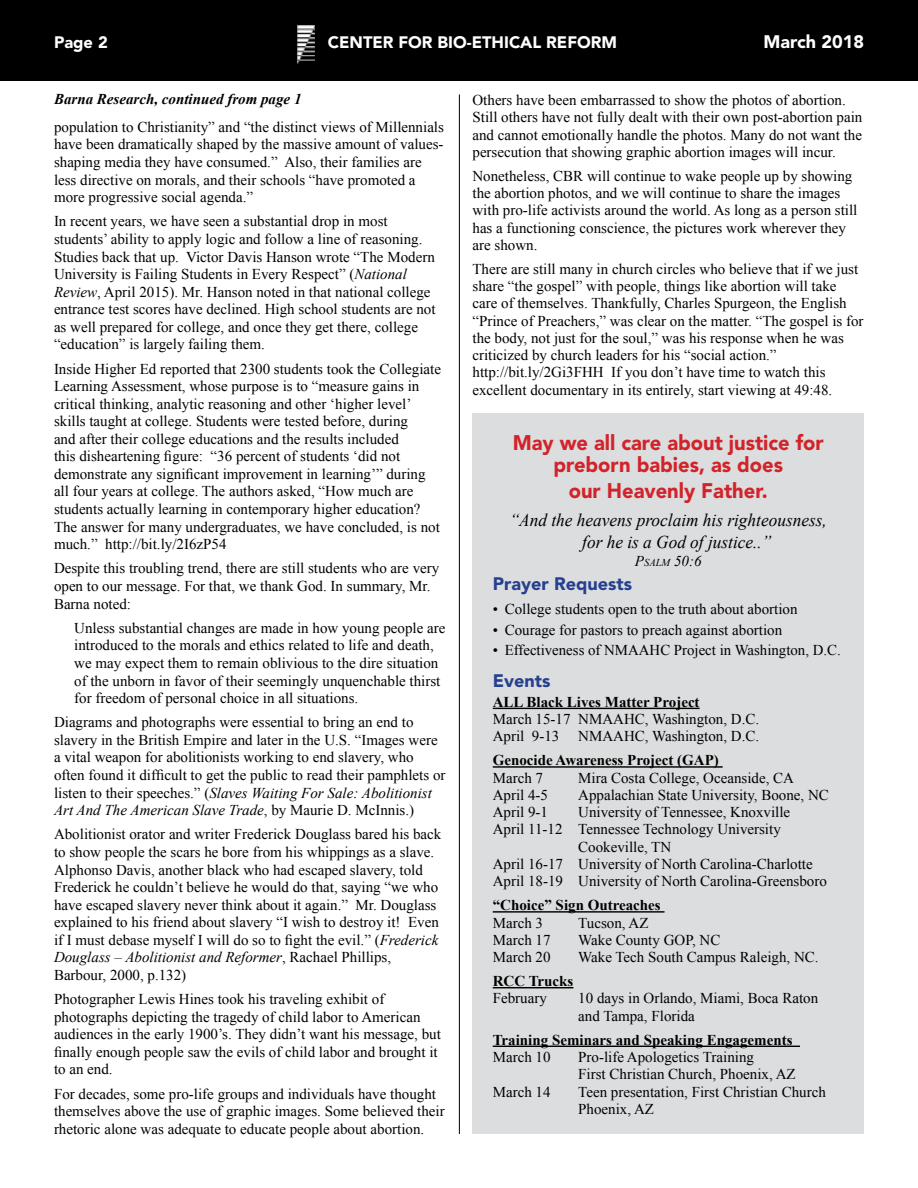
<style>
.page{position:relative;width:918px;height:1188px;background:#fff}
.page>*{position:absolute;margin:0;border:0;box-sizing:border-box;transform-origin:0 0}
.t1{font:900 21px/22.5px "Avenir";color:#d2232a;text-align:center;scale:.96 1}
.t2{font:italic 18px/21.6px "Times New Roman";color:#000;scale:.96 1}
.t3{font:900 18px "Avenir";color:#25408f}
.t4{font:900 18px "Avenir";color:#fff}
.t5{font:900 16.5px "Avenir";color:#fff}
.t6{font:15px/17.5px "Times New Roman";color:#000}
.t7{font:700 15px "Times New Roman";color:#000}
.t8{font:italic 700 15px "Times New Roman";color:#000}
.t9{font:italic 15px "Times New Roman";color:#000}
.s1{font-style:italic}
.s2{font-size:10.5px}
</style>
<div class="page">
<div style="left:0;top:0;width:918px;height:81px;background:#000"></div>
<img style="left:297px;top:26px;width:17px;height:37px">
<hr style="left:459px;top:94px;width:1px;height:1040px;background:#000">
<div style="left:472px;top:414px;width:392px;height:720px;background:#dcddde"></div>
<hr style="left:493px;top:708px;width:207px;height:1px;background:#000">
<hr style="left:493px;top:766px;width:230px;height:2px;background:#000">
<hr style="left:493px;top:911px;width:172px;height:2px;background:#000">
<hr style="left:493px;top:987px;width:80px;height:1px;background:#000">
<hr style="left:493px;top:1046px;width:307px;height:1px;background:#000">
<p class="t5" style="left:54px;top:33px;width:55px">Page 2</p>
<p class="t5" style="left:328px;top:33px;width:291px">CENTER FOR BIO-ETHICAL REFORM</p>
<p class="t4" style="left:763px;top:31px;width:102px">March 2018</p>
<p class="t8" style="left:54px;top:91px;width:249px">Barna Research, continued from page 1</p>
<p class="t6" style="left:54px;top:118px;width:391px">population to Christianity” and “the distinct views of Millennials have been dramatically shaped by the massive amount of values&shy;shaping media they have consumed.” Also, their families are less directive on morals, and their schools “have promoted a more progressive social agenda.”</p>
<p class="t6" style="left:54px;top:212px;width:383px">In recent years, we have seen a substantial drop in most students’ ability to apply logic and follow a line of reasoning.<br>Studies back that up. Victor Davis Hanson wrote “The Modern University is Failing Students in Every Respect” (<span class="s1">National Review</span>, April 2015). Mr. Hanson noted in that national college entrance test scores have declined. High school students are not as well prepared for college, and once they get there, college “education” is largely failing them.</p>
<p class="t6" style="left:54px;top:360px;width:389px">Inside Higher Ed reported that 2300 students took the Collegiate Learning Assessment, whose purpose is to “measure gains in critical thinking, analytic reasoning and other ‘higher level’ skills taught at college. Students were tested before, during<br>and after their college educations and the results included<br>this disheartening figure: “36 percent of students ‘did not demonstrate any significant improvement in learning’” during all four years at college. The authors asked, “How much are students actually learning in contemporary higher education?<br>The answer for many undergraduates, we have concluded, is not much.” http://bit.ly/2I6zP54</p>
<p class="t6" style="left:54px;top:559px;width:387px">Despite this troubling trend, there are still students who are very open to our message. For that, we thank God. In summary, Mr.<br>Barna noted:</p>
<p class="t6" style="left:74px;top:619px;width:373px">Unless substantial changes are made in how young people are introduced to the morals and ethics related to life and death, we may expect them to remain oblivious to the dire situation of the unborn in favor of their seemingly unquenchable thirst for freedom of personal choice in all situations.</p>
<p class="t6" style="left:54px;top:713px;width:393px">Diagrams and photographs were essential to bring an end to slavery in the British Empire and later in the U.S. “Images were a vital weapon for abolitionists working to end slavery, who often found it difficult to get the public to read their pamphlets or listen to their speeches.” (<span class="s1">Slaves Waiting For Sale: Abolitionist Art And The American Slave Trade</span>, by Maurie D. McInnis.)</p>
<p class="t6" style="left:54px;top:825px;width:389px">Abolitionist orator and writer Frederick Douglass bared his back to show people the scars he bore from his whippings as a slave.<br>Alphonso Davis, another black who had escaped slavery, told Frederick he couldn’t believe he would do that, saying “we who have escaped slavery never think about it again.” Mr. Douglass explained to his friend about slavery “I wish to destroy it! Even if I must debase myself I will do so to fight the evil.” (<span class="s1">Frederick Douglass – Abolitionist and Reformer</span>, Rachael Phillips, Barbour, 2000, p.132)</p>
<p class="t6" style="left:54px;top:990px;width:388px">Photographer Lewis Hines took his traveling exhibit of photographs depicting the tragedy of child labor to American audiences in the early 1900’s. They didn’t want his message, but finally enough people saw the evils of child labor and brought it to an end.</p>
<p class="t6" style="left:54px;top:1085px;width:392px">For decades, some pro-life groups and individuals have thought themselves above the use of graphic images. Some believed their rhetoric alone was adequate to educate people about abortion.</p>
<p class="t6" style="left:473px;top:91px;width:391px">Others have been embarrassed to show the photos of abortion.<br>Still others have not fully dealt with their own post-abortion pain and cannot emotionally handle the photos. Many do not want the persecution that showing graphic abortion images will incur.</p>
<p class="t6" style="left:473px;top:167px;width:386px">Nonetheless, CBR will continue to wake people up by showing the abortion photos, and we will continue to share the images with pro-life activists around the world. As long as a person still has a functioning conscience, the pictures work wherever they are shown.</p>
<p class="t6" style="left:473px;top:260px;width:393px">There are still many in church circles who believe that if we just share “the gospel” with people, things like abortion will take care of themselves. Thankfully, Charles Spurgeon, the English “Prince of Preachers,” was clear on the matter. “The gospel is for the body, not just for the soul,” was his response when he was criticized by church leaders for his “social action.” http://bit.ly/2Gi3FHH If you don’t have time to watch this excellent documentary in its entirely, start viewing at 49:48.</p>
<h1 class="t1" style="left:513px;top:431px;width:325px">May we all care about justice for preborn babies, as does</h1>
<h1 class="t1" style="left:569px;top:479px;width:209px">our Heavenly Father.</h1>
<p class="t2" style="left:582px;top:509px;width:256px;text-indent:-73px">“And the heavens proclaim his righteousness, for he is a God of justice..”</p>
<p class="t9" style="left:635px;top:552px;width:68px">P<span class="s2">SALM</span> 50:6</p>
<p class="t3" style="left:493px;top:573px;width:141px">Prayer Requests</p>
<p class="t6" style="left:493px;top:600px;width:306px">• College students open to the truth about abortion</p>
<p class="t6" style="left:493px;top:621px;width:291px">• Courage for pastors to preach against abortion</p>
<p class="t6" style="left:493px;top:641px;width:350px">• Effectiveness of NMAAHC Project in Washington, D.C.</p>
<p class="t3" style="left:493px;top:670px;width:59px">Events</p>
<p class="t7" style="left:493px;top:693px;width:208px">ALL Black Lives Matter Project</p>
<p class="t6" style="left:493px;top:710px;width:268px">March 15-17 NMAAHC, Washington, D.C.<br>April 9-13</p>
<p class="t6" style="left:578px;top:727px;width:183px">NMAAHC, Washington, D.C.</p>
<p class="t7" style="left:493px;top:752px;width:228px">Genocide Awareness Project (GAP)</p>
<p class="t6" style="left:493px;top:769px;width:52px">March 7</p>
<p class="t6" style="left:578px;top:769px;width:217px">Mira Costa College, Oceanside, CA</p>
<p class="t6" style="left:493px;top:786px;width:57px">April 4-5</p>
<p class="t6" style="left:578px;top:786px;width:252px">Appalachian State University, Boone, NC</p>
<p class="t6" style="left:493px;top:803px;width:57px">April 9-1</p>
<p class="t6" style="left:578px;top:803px;width:213px">University of Tennessee, Knoxville</p>
<p class="t6" style="left:493px;top:820px;width:290px">April 11-12 Tennessee Technology University</p>
<p class="t6" style="left:578px;top:838px;width:95px">Cookeville, TN</p>
<p class="t6" style="left:493px;top:855px;width:322px">April 16-17 University of North Carolina-Charlotte</p>
<p class="t6" style="left:493px;top:872px;width:336px">April 18-19 University of North Carolina-Greensboro</p>
<p class="t7" style="left:493px;top:897px;width:170px">“Choice” Sign Outreaches</p>
<p class="t6" style="left:493px;top:914px;width:52px">March 3</p>
<p class="t6" style="left:578px;top:914px;width:72px">Tucson, AZ</p>
<p class="t6" style="left:493px;top:931px;width:59px">March 17</p>
<p class="t6" style="left:578px;top:931px;width:144px">Wake County GOP, NC</p>
<p class="t6" style="left:493px;top:948px;width:59px">March 20</p>
<p class="t6" style="left:578px;top:948px;width:242px">Wake Tech South Campus Raleigh, NC.</p>
<p class="t7" style="left:493px;top:973px;width:82px">RCC Trucks</p>
<p class="t6" style="left:493px;top:989px;width:56px">February</p>
<p class="t6" style="left:578px;top:990px;width:241px">10 days in Orlando, Miami, Boca Raton and Tampa, Florida</p>
<p class="t7" style="left:493px;top:1031px;width:301px">Training Seminars and Speaking Engagements</p>
<p class="t6" style="left:493px;top:1048px;width:59px">March 10</p>
<p class="t6" style="left:578px;top:1048px;width:219px">Pro-life Apologetics Training<br>First Christian Church, Phoenix, AZ</p>
<p class="t6" style="left:493px;top:1083px;width:59px">March 14</p>
<p class="t6" style="left:578px;top:1083px;width:249px">Teen presentation, First Christian Church<br>Phoenix, AZ</p>
</div>
